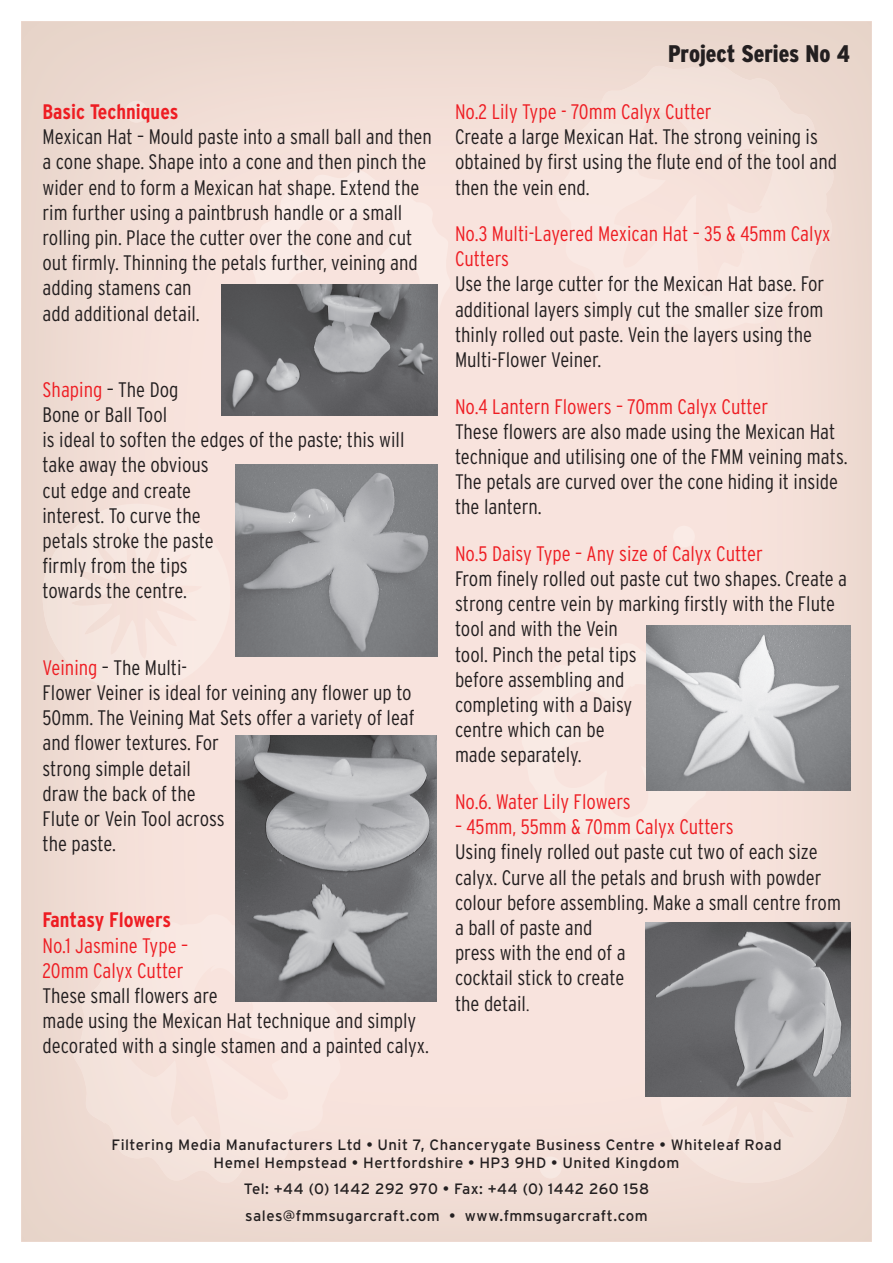
<style>
.page{position:relative;width:893px;height:1263px;background:#fff}
.page>*{position:absolute;margin:0;border:0;box-sizing:border-box;transform-origin:0 0}
.t1{font:900 condensed 24px "Interstate";letter-spacing:-.005em;color:#231f20}
.t2{font:300 condensed 21px/25.2px "Interstate";color:#231f20}
.t3{font:300 condensed 21px "Interstate";color:#ee1d23}
.t4{font:700 condensed 21px "Interstate";letter-spacing:-.005em;color:#ee1d23}
.t5{font:15px/18px "Interstate";letter-spacing:.03em;color:#231f20;text-align:center}
.s1{font-weight:700;color:#ee1d23}
.s2{color:#ee1d23}
.s3{font-size:18px}
</style>
<div class="page">
<img style="left:21px;top:21px;width:578px;height:1221px">
<img style="left:599px;top:339px;width:102px;height:903px">
<div style="left:753px;top:94px;width:119px;height:1148px;background:#efdbd3"></div>
<img style="left:555px;top:61px;width:281px;height:278px">
<div style="left:521px;top:643px;width:199px;height:196px;background:#f8e3dd"></div>
<img style="left:39px;top:504px;width:195px;height:187px">
<img style="left:73px;top:914px;width:271px;height:269px">
<img style="left:656px;top:995px;width:195px;height:188px">
<img style="left:252px;top:170px;width:199px;height:197px">
<img style="left:673px;top:526px;width:22px;height:21px;border-radius:11px">
<img style="left:540px;top:1157px;width:22px;height:21px;border-radius:11px">
<img style="left:126px;top:101px;width:21px;height:22px;border-radius:11px">
<img style="left:222px;top:285px;width:216px;height:130px">
<img style="left:236px;top:465px;width:202px;height:192px">
<img style="left:236px;top:735px;width:200px;height:267px">
<img style="left:645px;top:922px;width:205px;height:174px">
<img style="left:646px;top:625px;width:204px;height:165px">
<p class="t2" style="left:43px;top:99px;width:391px"><span class="s1">Basic Techniques<br></span>Mexican Hat – Mould paste into a small ball and then a cone shape. Shape into a cone and then pinch the wider end to form a Mexican hat shape. Extend the rim further using a paintbrush handle or a small rolling pin. Place the cutter over the cone and cut out firmly. Thinning the petals further, veining and adding stamens can<br>add additional detail.</p>
<p class="t2" style="left:43px;top:377px;width:364px"><span class="s2">Shaping</span> – The Dog<br>Bone or Ball Tool<br>is ideal to soften the edges of the paste; this will take away the obvious<br>cut edge and create<br>interest. To curve the<br>petals stroke the paste<br>firmly from the tips<br>towards the centre.</p>
<p class="t2" style="left:43px;top:654px;width:374px"><span class="s2">Veining</span> – The Multi-<br>Flower Veiner is ideal for veining any flower up to<br>50mm. The Veining Mat Sets offer a variety of leaf and flower textures. For<br>strong simple detail<br>draw the back of the<br>Flute or Vein Tool across<br>the paste.</p>
<p class="t4" style="left:43px;top:908px;width:130px">Fantasy Flowers</p>
<p class="t2" style="left:43px;top:932px;width:388px"><span class="s2">No.1 Jasmine Type –<br>20mm Calyx Cutter<br></span>These small flowers are<br>made using the Mexican Hat technique and simply decorated with a single stamen and a painted calyx.</p>
<p class="t1" style="left:668px;top:40px;width:183px">Project Series No 4</p>
<p class="t2" style="left:455px;top:99px;width:384px"><span class="s2">No.2 Lily Type - 70mm Calyx Cutter<br></span>Create a large Mexican Hat. The strong veining is obtained by first using the flute end of the tool and then the vein end.</p>
<p class="t2" style="left:455px;top:221px;width:377px"><span class="s2">No.3 Multi-Layered Mexican Hat – 35 &amp; 45mm Calyx Cutters<br></span>Use the large cutter for the Mexican Hat base. For additional layers simply cut the smaller size from thinly rolled out paste. Vein the layers using the Multi-Flower Veiner.</p>
<p class="t2" style="left:455px;top:393px;width:394px"><span class="s2">No.4 Lantern Flowers – 70mm Calyx Cutter<br></span>These flowers are also made using the Mexican Hat technique and utilising one of the FMM veining mats.<br>The petals are curved over the cone hiding it inside the lantern.</p>
<p class="t2" style="left:455px;top:541px;width:394px"><span class="s2">No.5 Daisy Type – Any size of Calyx Cutter<br></span>From finely rolled out paste cut two shapes. Create a strong centre vein by marking firstly with the Flute tool and with the Vein<br>tool. Pinch the petal tips<br>before assembling and<br>completing with a Daisy<br>centre which can be<br>made separately.</p>
<p class="t3" style="left:455px;top:790px;width:177px">No.6. Water Lily Flowers</p>
<p class="t2" style="left:455px;top:814px;width:387px"><span class="s2">– 45mm, 55mm &amp; 70mm Calyx Cutters<br></span>Using finely rolled out paste cut two of each size calyx. Curve all the petals and brush with powder colour before assembling. Make a small centre from a ball of paste and<br>press with the end of a<br>cocktail stick to create<br>the detail<span class="s3">.</span></p>
<p class="t5" style="left:111px;top:1135px;width:672px">Filtering Media Manufacturers Ltd • Unit 7, Chancerygate Business Centre • Whiteleaf Road<br>Hemel Hempstead • Hertfordshire • HP3 9HD • United Kingdom</p>
<p class="t5" style="left:244px;top:1180px;width:407px">Tel: +44 (0) 1442 292 970 • Fax: +44 (0) 1442 260 158</p>
<p class="t5" style="left:245px;top:1206px;width:404px">sales@fmmsugarcraft.com • www.fmmsugarcraft.com</p>
</div>
